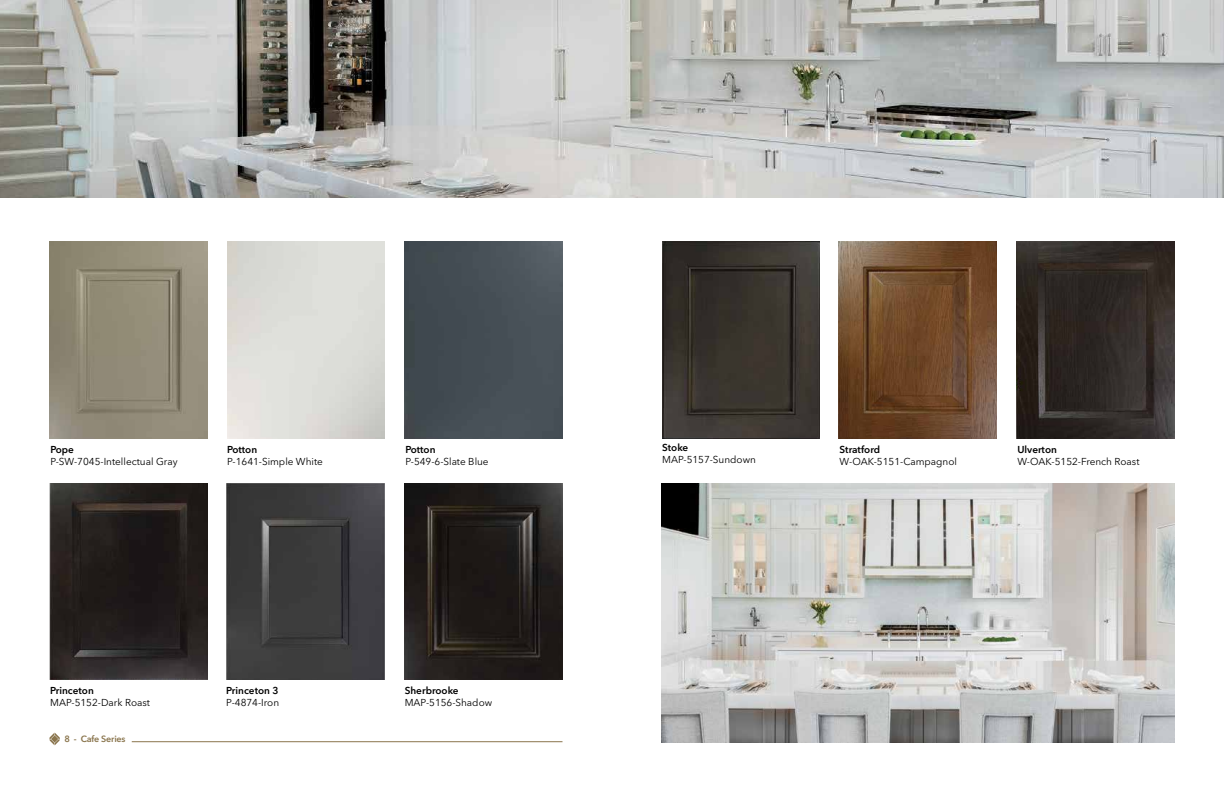
<style>
.page{position:relative;width:1224px;height:792px;background:#fff}
.page>*{position:absolute;margin:0;border:0;box-sizing:border-box;transform-origin:0 0}
.t1{font:10px "Avenir Next LT Pro";color:#000}
.t2{font:600 10px "Avenir Next LT Pro";color:#000}
.t3{font:600 9px "Avenir Next LT Pro";letter-spacing:-.02em;color:#8a754d}
</style>
<div class="page">
<hr style="left:132px;top:741px;width:430px;height:1px;background:#8a754d">
<svg style="left:50px;top:733px;width:10px;height:12px"></svg>
<img style="left:50px;top:484px;width:157px;height:196px">
<img style="left:405px;top:242px;width:157px;height:196px">
<img style="left:839px;top:242px;width:158px;height:196px">
<img style="left:226px;top:484px;width:158px;height:196px">
<img style="left:50px;top:242px;width:157px;height:196px">
<img style="left:1017px;top:242px;width:157px;height:196px">
<img style="left:405px;top:484px;width:157px;height:196px">
<img style="left:662px;top:242px;width:158px;height:196px">
<img style="left:0;top:0;width:1224px;height:198px">
<img style="left:662px;top:484px;width:512px;height:259px">
<p class="t2" style="left:50px;top:443px;width:25px">Pope</p>
<p class="t1" style="left:50px;top:455px;width:129px">P-SW-7045-Intellectual Gray</p>
<p class="t2" style="left:227px;top:443px;width:32px">Potton</p>
<p class="t1" style="left:227px;top:455px;width:97px">P-1641-Simple White</p>
<p class="t2" style="left:405px;top:443px;width:32px">Potton</p>
<p class="t1" style="left:405px;top:455px;width:85px">P-549-6-Slate Blue</p>
<p class="t2" style="left:50px;top:685px;width:45px">Princeton</p>
<p class="t1" style="left:50px;top:697px;width:101px">MAP-5152-Dark Roast</p>
<p class="t3" style="left:64px;top:733px;width:63px">8 - Cafe Series</p>
<p class="t2" style="left:226px;top:685px;width:54px">Princeton 3</p>
<p class="t1" style="left:226px;top:697px;width:54px">P-4874-Iron</p>
<p class="t2" style="left:405px;top:685px;width:55px">Sherbrooke</p>
<p class="t1" style="left:405px;top:697px;width:89px">MAP-5156-Shadow</p>
<p class="t2" style="left:662px;top:441px;width:28px">Stoke</p>
<p class="t1" style="left:662px;top:453px;width:95px">MAP-5157-Sundown</p>
<p class="t2" style="left:840px;top:443px;width:42px">Stratford</p>
<p class="t1" style="left:840px;top:455px;width:119px">W-OAK-5151-Campagnol</p>
<p class="t2" style="left:1017px;top:443px;width:41px">Ulverton</p>
<p class="t1" style="left:1017px;top:455px;width:124px">W-OAK-5152-French Roast</p>
</div>
